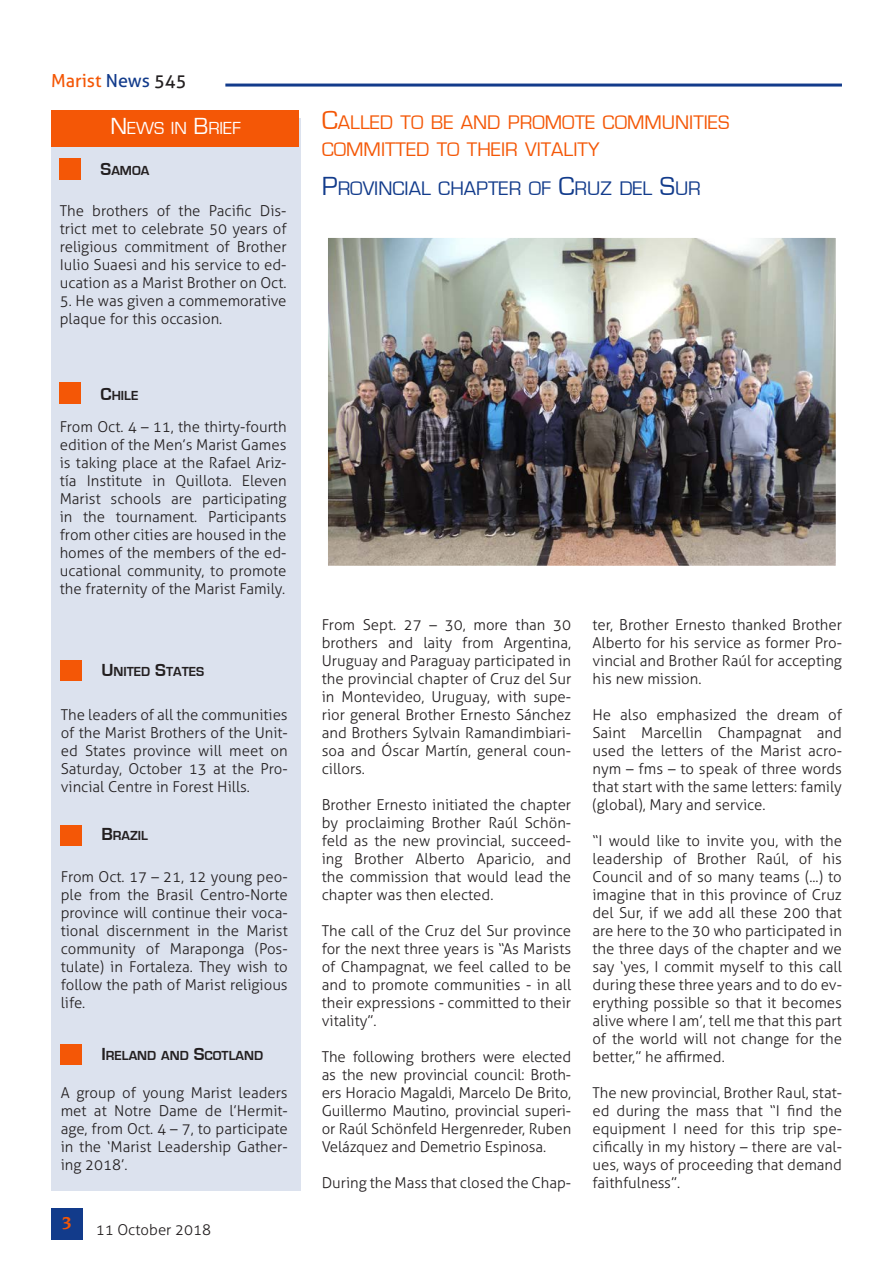
<style>
.page{position:relative;width:893px;height:1263px;background:#fff}
.page>*{position:absolute;margin:0;border:0;box-sizing:border-box;transform-origin:0 0}
.Titolo{font:20.25px/27px "Eurostile";color:#f45706}
.Titolo-2{font:20.25px "Eurostile";color:#123b8b}
.t1{font:18px "Aller";color:#f45706}
.TitoloBox{font:18px "Eurostile";color:#fff}
.t2{font:700 18px "Novarese IT Cby BT";color:#f45706}
.Testo_normal{font:300 15px/18px "Aller";color:#231f20;text-align:justify}
.Testo_sinEspacio{font:300 15px/18px "Aller";color:#231f20;text-align:justify}
.SottoTitoloBox{font:700 13.5px "Eurostile";color:#231f20}
.s1{color:#123b8b}
.s2{color:#231f20}
.s3{font-size:24px}
.s4{font-size:18px}
.s5{font-size:27px}
</style>
<div class="page">
<hr style="left:225px;top:84px;width:617px;height:3px;background:#123b8b">
<div style="left:51px;top:1208px;width:32px;height:31px;background:#123b8b"></div>
<div style="left:51px;top:118px;width:249px;height:1073px;background:#dce2ee"></div>
<div style="left:51px;top:111px;width:248px;height:36px;background:#f45706"></div>
<div style="left:60px;top:158px;width:21px;height:21px;background:#f45706"></div>
<div style="left:60px;top:383px;width:21px;height:21px;background:#f45706"></div>
<div style="left:61px;top:660px;width:21px;height:21px;background:#f45706"></div>
<div style="left:61px;top:1045px;width:21px;height:20px;background:#f45706"></div>
<div style="left:61px;top:825px;width:21px;height:20px;background:#f45706"></div>
<img style="left:329px;top:239px;width:506px;height:326px">
<div style="left:322px;top:232px;width:520px;height:340px;border:6px solid #fff"></div>
<p class="t1" style="left:51px;top:69px;width:137px">Marist <span class="s1">News</span> <span class="s2">545</span></p>
<p class="TitoloBox" style="left:110px;top:118px;width:132px"><span class="s3">N</span>EWS IN <span class="s3">B</span>RIEF</p>
<p class="SottoTitoloBox" style="left:101px;top:163px;width:50px"><span class="s4">S</span>AMOA</p>
<p class="Testo_sinEspacio" style="left:60px;top:202px;width:228px">The brothers of the Pacific Dis&shy;trict met to celebrate 50 years of religious commitment of Brother Iulio Suaesi and his service to ed&shy;ucation as a Marist Brother on Oct.</p>
<p class="Testo_sinEspacio" style="left:60px;top:292px;width:228px">5. He was given a commemorative plaque for this occasion.</p>
<p class="SottoTitoloBox" style="left:101px;top:388px;width:39px"><span class="s4">C</span>HILE</p>
<p class="Testo_sinEspacio" style="left:60px;top:418px;width:228px">From Oct. 4 – 11, the thirty-fourth edition of the Men’s Marist Games is taking place at the Rafael Ariz&shy;tía Institute in Quillota. Eleven Marist schools are participating in the tournament. Participants from other cities are housed in the homes of the members of the ed&shy;ucational community, to promote the fraternity of the Marist Family.</p>
<p class="SottoTitoloBox" style="left:101px;top:664px;width:103px"><span class="s4">U</span>NITED <span class="s4">S</span>TATES</p>
<p class="Testo_sinEspacio" style="left:61px;top:706px;width:228px">The leaders of all the communities of the Marist Brothers of the Unit&shy;ed States province will meet on Saturday, October 13 at the Pro&shy;vincial Centre in Forest Hills.</p>
<p class="SottoTitoloBox" style="left:101px;top:828px;width:48px"><span class="s4">B</span>RAZIL</p>
<p class="Testo_sinEspacio" style="left:61px;top:868px;width:228px">From Oct. 17 – 21, 12 young peo&shy;ple from the Brasil Centro-Norte province will continue their voca&shy;tional discernment in the Marist community of Maraponga (Pos&shy;tulate) in Fortaleza. They wish to follow the path of Marist religious life.</p>
<p class="SottoTitoloBox" style="left:101px;top:1048px;width:163px"><span class="s4">I</span> RELAND AND <span class="s4">S</span>COTLAND</p>
<p class="Testo_sinEspacio" style="left:61px;top:1084px;width:228px">A group of young Marist leaders met at Notre Dame de l’Hermit&shy;age, from Oct. 4 – 7, to participate in the ‘Marist Leadership Gather&shy;ing 2018’.</p>
<p class="t2" style="left:62px;top:1212px;width:12px">3</p>
<p class="Testo_normal" style="left:96px;top:1220px;width:117px">11 October 2018</p>
<p class="Titolo" style="left:322px;top:109px;width:409px"><span class="s5">C</span>ALLED TO BE AND PROMOTE COMMUNITIES<br>COMMITTED TO THEIR VITALITY</p>
<p class="Titolo-2" style="left:322px;top:178px;width:381px"><span class="s5">P</span>ROVINCIAL CHAPTER OF <span class="s5">C</span>RUZ DEL <span class="s5">S</span>UR</p>
<p class="Testo_normal" style="left:322px;top:616px;width:251px">From Sept. 27 – 30, more than 30 brothers and laity from Argentina, Uruguay and Paraguay participated in the provincial chapter of Cruz del Sur in Montevideo, Uruguay, with supe&shy;rior general Brother Ernesto Sánchez and Brothers Sylvain Ramandimbiari&shy;soa and Óscar Martín, general coun&shy;cillors.</p>
<p class="Testo_normal" style="left:322px;top:796px;width:251px">Brother Ernesto initiated the chapter by proclaiming Brother Raúl Schön&shy;feld as the new provincial, succeed&shy;ing Brother Alberto Aparicio, and the commission that would lead the chapter was then elected.</p>
<p class="Testo_normal" style="left:322px;top:922px;width:251px">The call of the Cruz del Sur province for the next three years is “As Marists of Champagnat, we feel called to be and to promote communities - in all their expressions - committed to their vitality”.</p>
<p class="Testo_normal" style="left:322px;top:1048px;width:251px">The following brothers were elected as the new provincial council: Broth&shy;ers Horacio Magaldi, Marcelo De Brito, Guillermo Mautino, provincial superi&shy;or Raúl Schönfeld Hergenreder, Ruben Velázquez and Demetrio Espinosa.</p>
<p class="Testo_normal" style="left:322px;top:1174px;width:251px">During the Mass that closed the Chap-</p>
<p class="Testo_normal" style="left:592px;top:616px;width:251px">ter, Brother Ernesto thanked Brother Alberto for his service as former Pro&shy;vincial and Brother Raúl for accepting his new mission.</p>
<p class="Testo_normal" style="left:592px;top:706px;width:251px">He also emphasized the dream of Saint Marcellin Champagnat and used the letters of the Marist acro&shy;nym – fms – to speak of three words that start with the same letters: family (global), Mary and service.</p>
<p class="Testo_normal" style="left:592px;top:832px;width:251px">“I would like to invite you, with the leadership of Brother Raúl, of his Council and of so many teams (...) to imagine that in this province of Cruz del Sur, if we add all these 200 that are here to the 30 who participated in the three days of the chapter and we say ‘yes, I commit myself to this call during these three years and to do ev&shy;erything possible so that it becomes alive where I am’, tell me that this part of the world will not change for the better,” he affirmed.</p>
<p class="Testo_normal" style="left:592px;top:1084px;width:251px">The new provincial, Brother Raul, stat&shy;ed during the mass that “I find the equipment I need for this trip spe&shy;cifically in my history – there are val&shy;ues, ways of proceeding that demand faithfulness”.</p>
</div>
